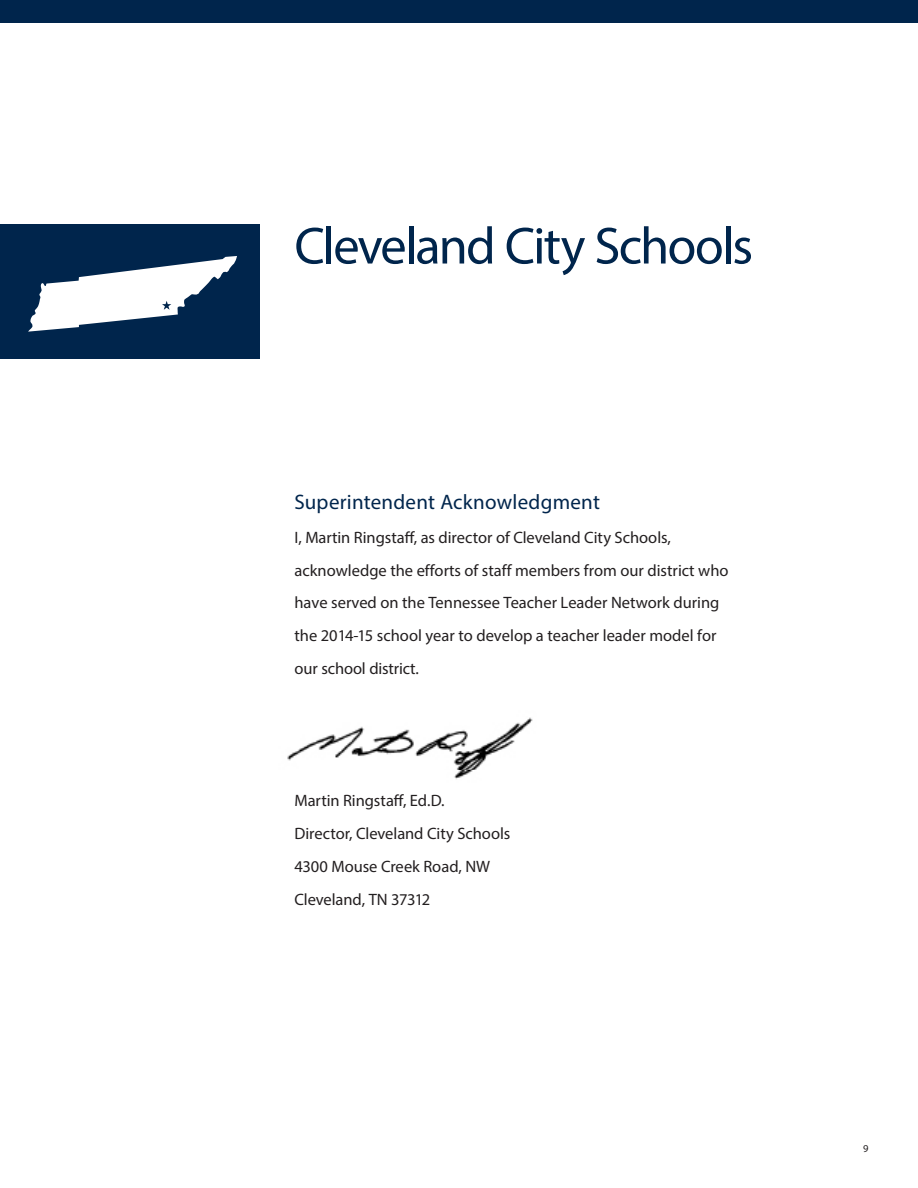
<style>
.page{position:relative;width:918px;height:1188px;background:#fff}
.page>*{position:absolute;margin:0;border:0;box-sizing:border-box;transform-origin:0 0}
.Section_Header_NEW{font:52.5px "Myriad Pro";letter-spacing:-.035em;color:#00254c}
.t1{font:21px "Myriad Pro";letter-spacing:.015em;color:#00254c}
.t2{font:16.5px/32.7px "Myriad Pro";color:#231f20}
.Page_Number-NEW__NEW{font:10.5px "Myriad Pro";color:#231f20}
</style>
<div class="page">
<div style="left:0;top:224px;width:260px;height:135px;background:#00254c"></div>
<div style="left:0;top:0;width:918px;height:22px;background:#00254c"></div>
<svg style="left:28px;top:256px;width:209px;height:76px"></svg>
<img style="left:287px;top:717px;width:246px;height:62px">
<p class="Section_Header_NEW" style="left:294px;top:214px;width:460px">Cleveland City Schools</p>
<p class="t1" style="left:294px;top:489px;width:307px">Superintendent Acknowledgment</p>
<p class="t2" style="left:294px;top:521px;width:436px">I, Martin Ringstaff, as director of Cleveland City Schools, acknowledge the efforts of staff members from our district who have served on the Tennessee Teacher Leader Network during the 2014-15 school year to develop a teacher leader model for our school district.</p>
<p class="t2" style="left:294px;top:784px;width:152px">Martin Ringstaff, Ed.D.</p>
<p class="t2" style="left:294px;top:817px;width:217px">Director, Cleveland City Schools</p>
<p class="t2" style="left:294px;top:850px;width:197px">4300 Mouse Creek Road, NW</p>
<p class="t2" style="left:294px;top:883px;width:137px">Cleveland, TN 37312</p>
<p class="Page_Number-NEW__NEW" style="left:863px;top:1142px;width:7px">9</p>
</div>
